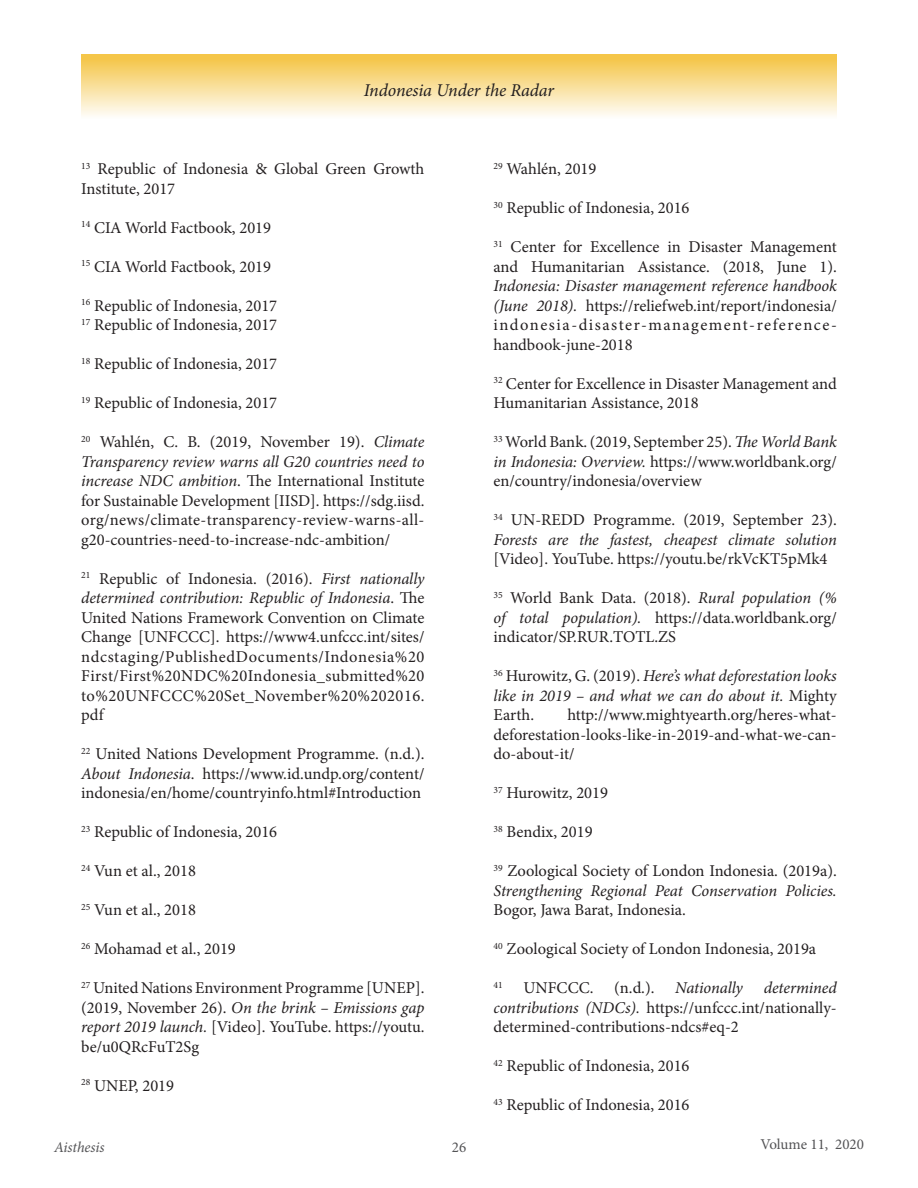
<style>
.page{position:relative;width:918px;height:1188px;background:#fff}
.page>*{position:absolute;margin:0;border:0;box-sizing:border-box;transform-origin:0 0}
.Body{font:italic 18px "Minion Pro";letter-spacing:-.005em;color:#231f20}
.Body-2{font:16.5px/19.5px "Minion Pro";color:#231f20;text-align:justify}
.Body-3{font:italic 16.5px/19.5px "Minion Pro";letter-spacing:-.01em;color:#231f20;text-align:justify}
.t1{font:15px "Minion Pro";color:#535355}
.t2{font:italic 15px "Minion Pro";letter-spacing:-.01em;color:#535355}
.Body-4{font:9.6px "Minion Pro";color:#231f20}
.s1{font-style:italic}
.s2{font-style:normal}
</style>
<div class="page">
<div style="left:81px;top:54px;width:756px;height:68px;background:linear-gradient(to bottom,#f4c23d,#fff)"></div>
<p class="Body" style="left:364px;top:78px;width:192px">Indonesia Under the Radar</p>
<p class="Body-2" style="left:81px;top:159px;width:345px"><sup>13</sup> Republic of Indonesia &amp; Global Green Growth<br>Institute, 2017</p>
<p class="Body-2" style="left:81px;top:218px;width:191px"><sup>14</sup> CIA World Factbook, 2019</p>
<p class="Body-2" style="left:81px;top:257px;width:191px"><sup>15</sup> CIA World Factbook, 2019</p>
<p class="Body-2" style="left:81px;top:296px;width:198px"><sup>16</sup> Republic of Indonesia, 2017</p>
<p class="Body-2" style="left:81px;top:315px;width:198px"><sup>17</sup> Republic of Indonesia, 2017</p>
<p class="Body-2" style="left:81px;top:354px;width:198px"><sup>18</sup> Republic of Indonesia, 2017</p>
<p class="Body-2" style="left:81px;top:393px;width:198px"><sup>19</sup> Republic of Indonesia, 2017</p>
<p class="Body-2" style="left:81px;top:432px;width:345px"><sup>20</sup> Wahlén, C. B. (2019, November 19). <span class="s1">Climate Transparency review warns all G20 countries need to increase NDC ambition</span>. The International Institute for Sustainable Development [IISD]. https://sdg.iisd. org/news/climate-transparency-review-warns-all&shy;g20-countries-need-to-increase-ndc-ambition/</p>
<p class="Body-2" style="left:81px;top:569px;width:345px"><sup>21</sup> Republic of Indonesia. (2016). <span class="s1">First nationally determined contribution: Republic of Indonesia</span>. The United Nations Framework Convention on Climate Change [UNFCCC]. https://www4.unfccc.int/sites/ ndcstaging/PublishedDocuments/Indonesia%20<br>First/First%20NDC%20Indonesia_submitted%20 to%20UNFCCC%20Set_November%20%202016. pdf</p>
<p class="Body-2" style="left:81px;top:744px;width:345px"><sup>22</sup> United Nations Development Programme. (n.d.).<br><span class="s1">About Indonesia</span>. https://www.id.undp.org/content/ indonesia/en/home/countryinfo.html#Introduction</p>
<p class="Body-2" style="left:81px;top:822px;width:198px"><sup>23</sup> Republic of Indonesia, 2016</p>
<p class="Body-2" style="left:81px;top:861px;width:116px"><sup>24</sup> Vun et al., 2018</p>
<p class="Body-2" style="left:81px;top:900px;width:116px"><sup>25</sup> Vun et al., 2018</p>
<p class="Body-2" style="left:81px;top:939px;width:156px"><sup>26</sup> Mohamad et al., 2019</p>
<p class="Body-2" style="left:81px;top:978px;width:345px"><sup>27</sup> United Nations Environment Programme [UNEP]. (2019, November 26). <span class="s1">On the brink – Emissions gap report 2019 launch.</span> [Video]. YouTube. https://youtu. be/u0QRcFuT2Sg</p>
<p class="Body-2" style="left:81px;top:1076px;width:94px"><sup>28</sup> UNEP, 2019</p>
<p class="Body-2" style="left:494px;top:159px;width:104px"><sup>29</sup> Wahlén, 2019</p>
<p class="Body-2" style="left:494px;top:198px;width:198px"><sup>30</sup> Republic of Indonesia, 2016</p>
<p class="Body-2" style="left:494px;top:237px;width:345px"><sup>31</sup> Center for Excellence in Disaster Management and Humanitarian Assistance. (2018, June 1).<br><span class="s1">Indonesia: Disaster management reference handbook (June 2018).</span> https://reliefweb.int/report/indonesia/ indonesia-disaster-management-reference&shy;handbook-june-2018</p>
<p class="Body-2" style="left:494px;top:374px;width:345px"><sup>32</sup> Center for Excellence in Disaster Management and<br>Humanitarian Assistance, 2018</p>
<p class="Body-2" style="left:494px;top:432px;width:345px"><sup>33</sup> World Bank. (2019, September 25). <span class="s1">The World Bank in Indonesia: Overview.</span> https://www.worldbank.org/ en/country/indonesia/overview</p>
<p class="Body-2" style="left:494px;top:510px;width:345px"><sup>34</sup> UN-REDD Programme. (2019, September 23).<br><span class="s1">Forests are the fastest, cheapest climate solution </span>[Video]. YouTube. https://youtu.be/rkVcKT5pMk4</p>
<p class="Body-2" style="left:494px;top:588px;width:345px"><sup>35</sup> World Bank Data. (2018). <span class="s1">Rural population (% of total population).</span> https://data.worldbank.org/ indicator/SP.RUR.TOTL.ZS</p>
<p class="Body-3" style="left:494px;top:666px;width:345px"><sup>36</sup> <span class="s2">Hurowitz, G. (2019).</span> Here’s what deforestation looks like in 2019 – and what we can do about it. <span class="s2">Mighty Earth.</span></p>
<p class="Body-2" style="left:494px;top:705px;width:345px;text-indent:74px">http://www.mightyearth.org/heres-what&shy;deforestation-looks-like-in-2019-and-what-we-can&shy;do-about-it/</p>
<p class="Body-2" style="left:494px;top:783px;width:116px"><sup>37</sup> Hurowitz, 2019</p>
<p class="Body-2" style="left:494px;top:822px;width:101px"><sup>38</sup> Bendix, 2019</p>
<p class="Body-2" style="left:494px;top:861px;width:345px"><sup>39</sup> Zoological Society of London Indonesia. (2019a).<br><span class="s1">Strengthening Regional Peat Conservation Policies.<br></span>Bogor, Jawa Barat, Indonesia.</p>
<p class="Body-2" style="left:494px;top:939px;width:324px"><sup>40</sup> Zoological Society of London Indonesia, 2019a</p>
<p class="Body-4" style="left:494px;top:978px;width:11px">41</p>
<p class="Body-2" style="left:523px;top:978px;width:72px">UNFCCC.</p>
<p class="Body-2" style="left:614px;top:978px;width:42px">(n.d.).</p>
<p class="Body-3" style="left:675px;top:978px;width:69px">Nationally</p>
<p class="Body-2" style="left:494px;top:978px;width:345px;text-indent:270px"><span class="s1">determined contributions (NDCs).</span> https://unfccc.int/nationally&shy;determined-contributions-ndcs#eq-2</p>
<p class="Body-2" style="left:494px;top:1056px;width:198px"><sup>42</sup> Republic of Indonesia, 2016</p>
<p class="Body-2" style="left:494px;top:1095px;width:198px"><sup>43</sup> Republic of Indonesia, 2016</p>
<p class="t2" style="left:54px;top:1137px;width:52px">Aisthesis</p>
<p class="t1" style="left:760px;top:1135px;width:105px">Volume 11, 2020</p>
<p class="t1" style="left:452px;top:1137px;width:16px">26</p>
</div>
